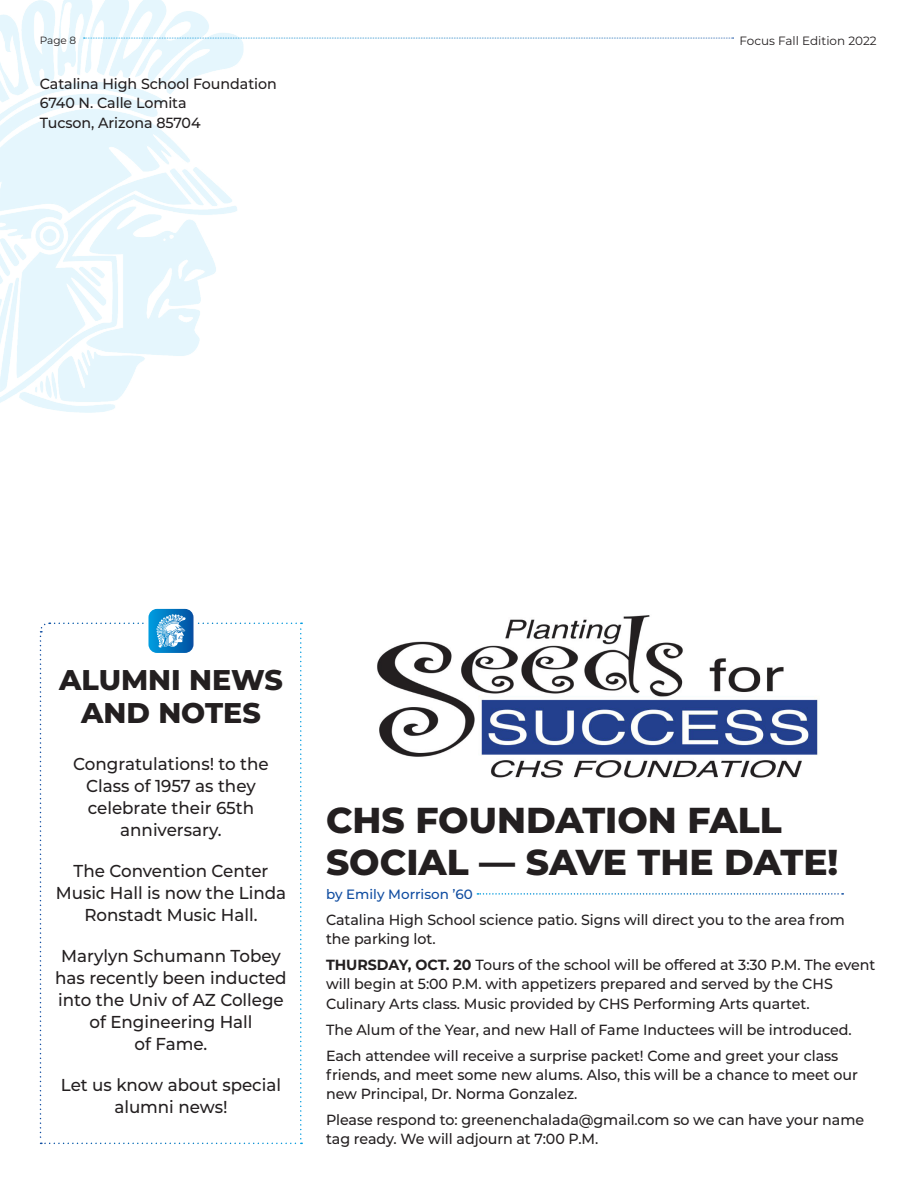
<style>
.page{position:relative;width:918px;height:1188px;background:#fff}
.page>*{position:absolute;margin:0;border:0;box-sizing:border-box;transform-origin:0 0}
.Title_Article{font:800 36px/42px "Montserrat";color:#231f20}
.Title_Article-2{font:800 28.5px/33.8px "Montserrat";color:#231f20;text-align:center}
.boxed_copy{font:500 17.25px/22px "Montserrat";color:#231f20;text-align:center}
.Body_Text{font:500 14.7px/19.2px "Montserrat";letter-spacing:-.005em;color:#231f20}
.Body_Text-2{font:500 13.5px "Montserrat";color:#0f4ca0}
.t1{font:12px "Montserrat";color:#231f20}
.t2{font:10.5px "Montserrat";color:#231f20}
.s1{font-weight:700}
</style>
<div class="page">
<img style="left:0;top:0;width:270px;height:413px">
<svg style="left:83px;top:38px;width:650px;height:1px"></svg>
<svg style="left:39px;top:609px;width:263px;height:535px"></svg>
<svg style="left:477px;top:893px;width:366px;height:2px"></svg>
<img style="left:377px;top:615px;width:441px;height:163px">
<p class="t2" style="left:40px;top:33px;width:38px">Page 8</p>
<p class="t1" style="left:739px;top:33px;width:139px">Focus Fall Edition 2022</p>
<p class="Body_Text" style="left:40px;top:74px;width:239px">Catalina High School Foundation<br>6740 N. Calle Lomita<br>Tucson, Arizona 85704</p>
<p class="Title_Article-2" style="left:59px;top:661px;width:225px">ALUMNI NEWS<br>AND NOTES</p>
<p class="boxed_copy" style="left:73px;top:752px;width:197px">Congratulations! to the<br>Class of 1957 as they celebrate their 65th anniversary.</p>
<p class="boxed_copy" style="left:56px;top:859px;width:232px">The Convention Center<br>Music Hall is now the Linda<br>Ronstadt Music Hall.</p>
<p class="boxed_copy" style="left:55px;top:944px;width:233px">Marylyn Schumann Tobey has recently been inducted into the Univ of AZ College of Engineering Hall<br>of Fame.</p>
<p class="boxed_copy" style="left:61px;top:1073px;width:222px">Let us know about special alumni news!</p>
<p class="Title_Article" style="left:326px;top:797px;width:514px">CHS FOUNDATION FALL<br>SOCIAL — SAVE THE DATE!</p>
<p class="Body_Text-2" style="left:326px;top:885px;width:148px">by Emily Morrison ’60</p>
<p class="Body_Text" style="left:326px;top:910px;width:521px">Catalina High School science patio. Signs will direct you to the area from the parking lot.</p>
<p class="Body_Text" style="left:326px;top:955px;width:551px"><span class="s1">THURSDAY, OCT. 20</span> Tours of the school will be offered at 3:30 P.M. The event will begin at 5:00 P.M. with appetizers prepared and served by the CHS<br>Culinary Arts class. Music provided by CHS Performing Arts quartet.</p>
<p class="Body_Text" style="left:326px;top:1019px;width:527px">The Alum of the Year, and new Hall of Fame Inductees will be introduced.</p>
<p class="Body_Text" style="left:326px;top:1045px;width:534px">Each attendee will receive a surprise packet! Come and greet your class friends, and meet some new alums. Also, this will be a chance to meet our new Principal, Dr. Norma Gonzalez.</p>
<p class="Body_Text" style="left:326px;top:1109px;width:540px">Please respond to: greenenchalada@gmail.com so we can have your name tag ready. We will adjourn at 7:00 P.M.</p>
</div>
